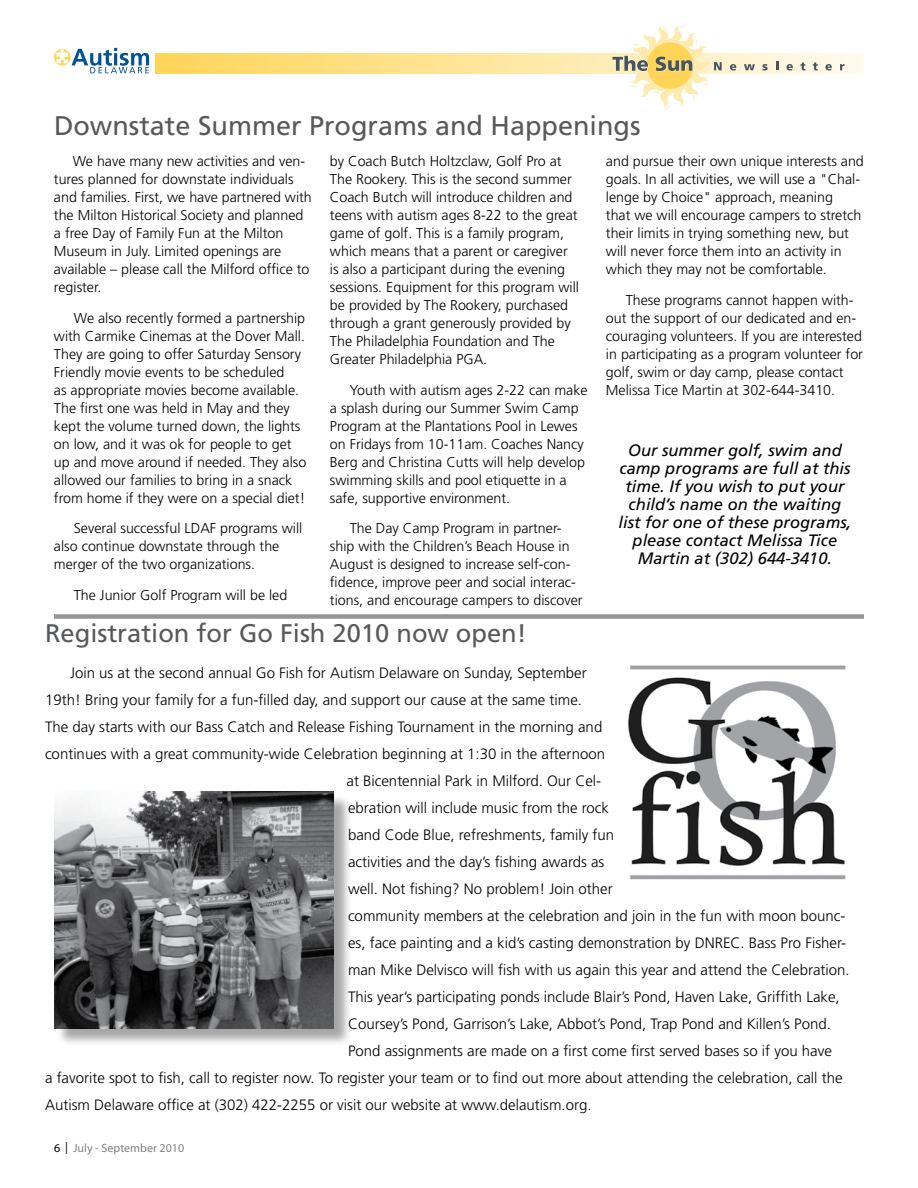
<style>
.page{position:relative;width:918px;height:1188px;background:#fff}
.page>*{position:absolute;margin:0;border:0;box-sizing:border-box;transform-origin:0 0}
.t1{font:27px "Frutiger";color:#58595b}
.t2{font:25.5px "Frutiger";color:#58595b}
.t3{font:italic 16.5px/18px "Frutiger";color:#000;text-align:center}
.t4{font:300 15px "Frutiger";color:#000}
.t5{font:300 14.25px/18px "Frutiger";color:#000}
.t6{font:12px "Myriad Pro";color:#808285}
.s1{color:#000}
</style>
<div class="page">
<svg style="left:155px;top:53px;width:708px;height:21px;background:#fee49a"></svg>
<svg style="left:54px;top:49px;width:17px;height:17px"></svg>
<svg style="left:57px;top:48px;width:92px;height:25px"></svg>
<svg style="left:613px;top:24px;width:109px;height:86px"></svg>
<svg style="left:730px;top:64px;width:6px;height:7px"></svg>
<svg style="left:744px;top:64px;width:11px;height:6px"></svg>
<svg style="left:762px;top:64px;width:6px;height:7px"></svg>
<svg style="left:776px;top:62px;width:2px;height:8px"></svg>
<svg style="left:786px;top:64px;width:7px;height:7px"></svg>
<svg style="left:801px;top:62px;width:4px;height:9px"></svg>
<svg style="left:813px;top:62px;width:5px;height:9px"></svg>
<svg style="left:825px;top:64px;width:7px;height:7px"></svg>
<svg style="left:840px;top:64px;width:5px;height:6px"></svg>
<div style="left:54px;top:614px;width:810px;height:5px;background:#939598"></div>
<div style="left:56px;top:794px;width:296px;height:253px;background:#000;opacity:.35"></div>
<img style="left:54px;top:792px;width:279px;height:236px">
<img style="left:628px;top:665px;width:218px;height:215px">
<h1 class="t1" style="left:54px;top:110px;width:588px">Downstate Summer Programs and Happenings</h1>
<p class="t5" style="left:54px;top:152px;width:259px;text-indent:19px">We have many new activities and ven&shy;tures planned for downstate individuals and families. First, we have partnered with the Milton Historical Society and planned a free Day of Family Fun at the Milton Museum in July. Limited openings are available – please call the Milford office to register.</p>
<p class="t5" style="left:54px;top:309px;width:254px;text-indent:20px">We also recently formed a partnership with Carmike Cinemas at the Dover Mall.<br>They are going to offer Saturday Sensory Friendly movie events to be scheduled<br>as appropriate movies become available.<br>The first one was held in May and they kept the volume turned down, the lights on low, and it was ok for people to get up and move around if needed. They also allowed our families to bring in a snack from home if they were on a special diet!</p>
<p class="t5" style="left:54px;top:520px;width:250px;text-indent:20px">Several successful LDAF programs will also continue downstate through the merger of the two organizations.</p>
<p class="t5" style="left:74px;top:586px;width:215px">The Junior Golf Program will be led</p>
<p class="t5" style="left:330px;top:152px;width:251px">by Coach Butch Holtzclaw, Golf Pro at The Rookery. This is the second summer Coach Butch will introduce children and teens with autism ages 8-22 to the great game of golf. This is a family program, which means that a parent or caregiver is also a participant during the evening sessions. Equipment for this program will be provided by The Rookery, purchased through a grant generously provided by The Philadelphia Foundation and The Greater Philadelphia PGA.</p>
<p class="t5" style="left:330px;top:381px;width:259px;text-indent:20px">Youth with autism ages 2-22 can make a splash during our Summer Swim Camp Program at the Plantations Pool in Lewes on Fridays from 10-11am. Coaches Nancy Berg and Christina Cutts will help develop swimming skills and pool etiquette in a safe, supportive environment.</p>
<p class="t5" style="left:330px;top:520px;width:254px;text-indent:20px">The Day Camp Program in partner&shy;ship with the Children’s Beach House in August is designed to increase self-con&shy;fidence, improve peer and social interac&shy;tions, and encourage campers to discover</p>
<p class="t5" style="left:606px;top:152px;width:259px">and pursue their own unique interests and goals. In all activities, we will use a "Chal&shy;lenge by Choice" approach, meaning<br>that we will encourage campers to stretch their limits in trying something new, but will never force them into an activity in which they may not be comfortable.</p>
<p class="t5" style="left:606px;top:291px;width:259px;text-indent:20px">These programs cannot happen with&shy;out the support of our dedicated and en&shy;couraging volunteers. If you are interested in participating as a program volunteer for golf, swim or day camp, please contact Melissa Tice Martin at 302-644-3410.</p>
<p class="t3" style="left:619px;top:442px;width:234px">Our summer golf, swim and camp programs are full at this time. If you wish to put your child’s name on the waiting list for one of these programs, please contact Melissa Tice<br>Martin at (302) 644-3410.</p>
<h2 class="t2" style="left:45px;top:618px;width:483px">Registration for Go Fish 2010 now open!</h2>
<p class="t4" style="left:70px;top:664px;width:518px">Join us at the second annual Go Fish for Autism Delaware on Sunday, September</p>
<p class="t4" style="left:45px;top:691px;width:539px">19th! Bring your family for a fun-filled day, and support our cause at the same time.</p>
<p class="t4" style="left:45px;top:718px;width:559px">The day starts with our Bass Catch and Release Fishing Tournament in the morning and</p>
<p class="t4" style="left:45px;top:745px;width:562px">continues with a great community-wide Celebration beginning at 1:30 in the afternoon</p>
<p class="t4" style="left:346px;top:772px;width:256px">at Bicentennial Park in Milford. Our Cel-</p>
<p class="t4" style="left:348px;top:799px;width:263px">ebration will include music from the rock</p>
<p class="t4" style="left:348px;top:826px;width:268px">band Code Blue, refreshments, family fun</p>
<p class="t4" style="left:348px;top:853px;width:258px">activities and the day’s fishing awards as</p>
<p class="t4" style="left:348px;top:880px;width:266px">well. Not fishing? No problem! Join other</p>
<p class="t4" style="left:348px;top:907px;width:499px">community members at the celebration and join in the fun with moon bounc-</p>
<p class="t4" style="left:348px;top:934px;width:500px">es, face painting and a kid’s casting demonstration by DNREC. Bass Pro Fisher-</p>
<p class="t4" style="left:348px;top:961px;width:503px">man Mike Delvisco will fish with us again this year and attend the Celebration.</p>
<p class="t4" style="left:348px;top:988px;width:493px">This year’s participating ponds include Blair’s Pond, Haven Lake, Griffith Lake,</p>
<p class="t4" style="left:348px;top:1015px;width:484px">Coursey’s Pond, Garrison’s Lake, Abbot’s Pond, Trap Pond and Killen’s Pond.</p>
<p class="t4" style="left:348px;top:1042px;width:485px">Pond assignments are made on a first come first served bases so if you have</p>
<p class="t4" style="left:45px;top:1069px;width:799px">a favorite spot to fish, call to register now. To register your team or to find out more about attending the celebration, call the</p>
<p class="t4" style="left:45px;top:1096px;width:548px">Autism Delaware office at (302) 422-2255 or visit our website at www.delautism.org.</p>
<p class="t6" style="left:54px;top:1141px;width:132px"><span class="s1">6 |</span> July - September 2010</p>
</div>
